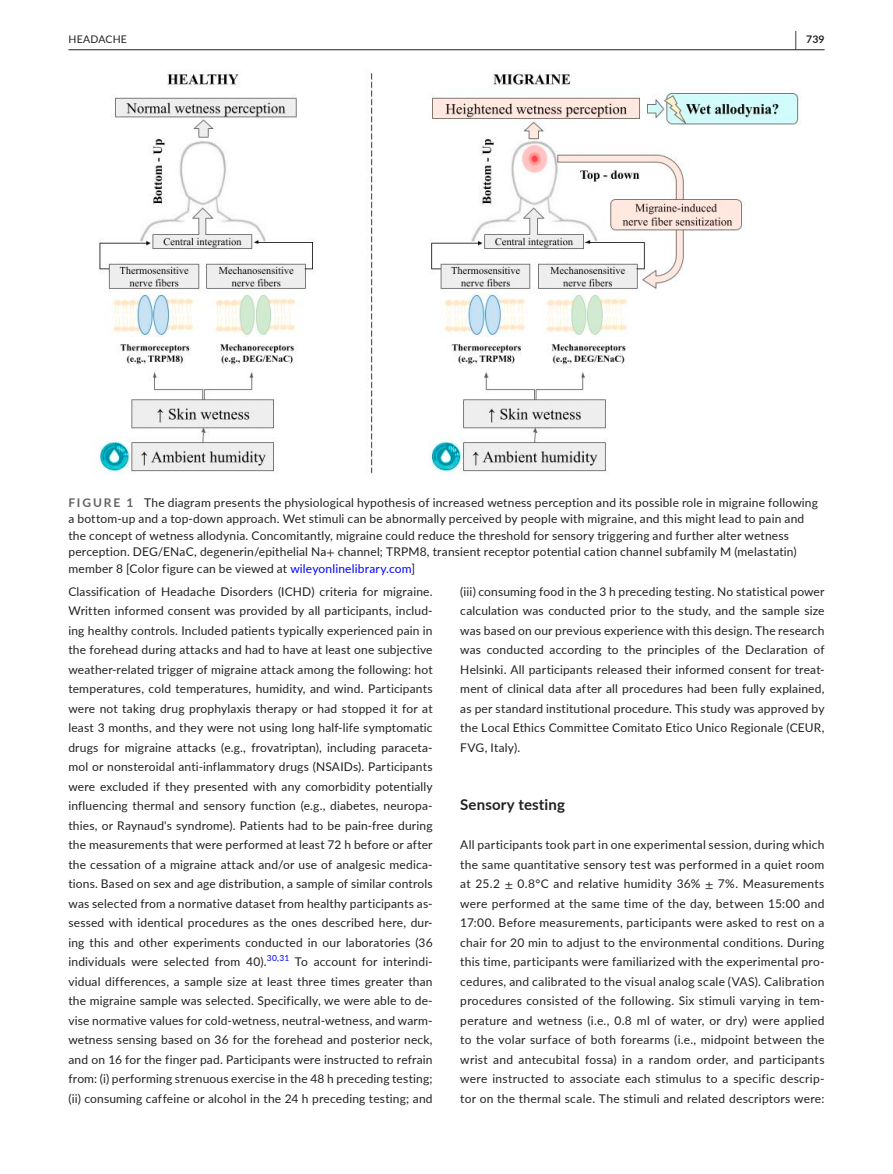
<style>
.page{position:relative;width:893px;height:1174px;background:#fff}
.page>*{position:absolute;margin:0;border:0;box-sizing:border-box;transform-origin:0 0}
.t1{font:700 15px "Lato";letter-spacing:.01em;color:#231f20}
.t2{font:12px/19.5px "Lato";letter-spacing:.015em;color:#231f20;text-align:justify}
.t3{font:10.5px "Lato";letter-spacing:.02em;color:#231f20}
.t4{font:700 10.5px "Lato";color:#231f20}
.t5{font:8.4px "Lato";color:#00f}
.s1{font-size:19.5px}
.s2{font-weight:700;color:#636366}
.s3{font-family:"STIX"}
.s4{color:#00f}
</style>
<div class="page">
<hr style="left:68px;top:49px;width:756px;height:1px;background:#231f20">
<img style="left:95px;top:70px;width:706px;height:404px">
<p class="t3" style="left:68px;top:31px;width:60px">HEADACHE</p>
<p class="t4" style="left:795px;top:31px;width:31px"><span class="s1">|</span> 739</p>
<p class="t2" style="left:68px;top:494px;width:751px;line-height:16.5px;text-align:left"><span class="s2">FIGURE 1</span> The diagram presents the physiological hypothesis of increased wetness perception and its possible role in migraine following a bottom-up and a top-down approach. Wet stimuli can be abnormally perceived by people with migraine, and this might lead to pain and the concept of wetness allodynia. Concomitantly, migraine could reduce the threshold for sensory triggering and further alter wetness perception. DEG/ENaC, degenerin/epithelial Na<span class="s3">+</span> channel; TRPM8, transient receptor potential cation channel subfamily M (melastatin) member 8 [Color figure can be viewed at <span class="s4">wileyonlinelibrary.com</span>]</p>
<p class="t2" style="left:68px;top:581px;width:366px">Classification of Headache Disorders (ICHD) criteria for migraine.<br>Written informed consent was provided by all participants, includ&shy;ing healthy controls. Included patients typically experienced pain in the forehead during attacks and had to have at least one subjective weather-related trigger of migraine attack among the following: hot temperatures, cold temperatures, humidity, and wind. Participants were not taking drug prophylaxis therapy or had stopped it for at least 3 months, and they were not using long half-life symptomatic drugs for migraine attacks (e.g., frovatriptan), including paraceta&shy;mol or nonsteroidal anti-inflammatory drugs (NSAIDs). Participants were excluded if they presented with any comorbidity potentially influencing thermal and sensory function (e.g., diabetes, neuropa&shy;thies, or Raynaud's syndrome). Patients had to be pain-free during the measurements that were performed at least 72 h before or after the cessation of a migraine attack and/or use of analgesic medica&shy;tions. Based on sex and age distribution, a sample of similar controls was selected from a normative dataset from healthy participants as&shy;sessed with identical procedures as the ones described here, dur&shy;ing this and other experiments conducted in our laboratories (36 individuals were selected from 40).</p>
<p class="t5" style="left:267px;top:952px;width:24px">30,31</p>
<p class="t2" style="left:68px;top:951px;width:366px;text-indent:226px">To account for interindi&shy;vidual differences, a sample size at least three times greater than the migraine sample was selected. Specifically, we were able to de&shy;vise normative values for cold-wetness, neutral-wetness, and warm&shy;wetness sensing based on 36 for the forehead and posterior neck, and on 16 for the finger pad. Participants were instructed to refrain from: (i) performing strenuous exercise in the 48 h preceding testing; (ii) consuming caffeine or alcohol in the 24 h preceding testing; and</p>
<p class="t2" style="left:460px;top:581px;width:366px">(iii) consuming food in the 3 h preceding testing. No statistical power calculation was conducted prior to the study, and the sample size was based on our previous experience with this design. The research was conducted according to the principles of the Declaration of Helsinki. All participants released their informed consent for treat&shy;ment of clinical data after all procedures had been fully explained, as per standard institutional procedure. This study was approved by the Local Ethics Committee Comitato Etico Unico Regionale (CEUR, FVG, Italy).</p>
<p class="t1" style="left:460px;top:794px;width:106px">Sensory testing</p>
<p class="t2" style="left:460px;top:834px;width:366px">All participants took part in one experimental session, during which the same quantitative sensory test was performed in a quiet room at 25.2 <span class="s3">±</span> 0.8°C and relative humidity 36% <span class="s3">±</span> 7%. Measurements were performed at the same time of the day, between 15:00 and 17:00. Before measurements, participants were asked to rest on a chair for 20 min to adjust to the environmental conditions. During this time, participants were familiarized with the experimental pro&shy;cedures, and calibrated to the visual analog scale (VAS). Calibration procedures consisted of the following. Six stimuli varying in tem&shy;perature and wetness (i.e., 0.8 ml of water, or dry) were applied to the volar surface of both forearms (i.e., midpoint between the wrist and antecubital fossa) in a random order, and participants were instructed to associate each stimulus to a specific descrip&shy;tor on the thermal scale. The stimuli and related descriptors were:</p>
</div>
